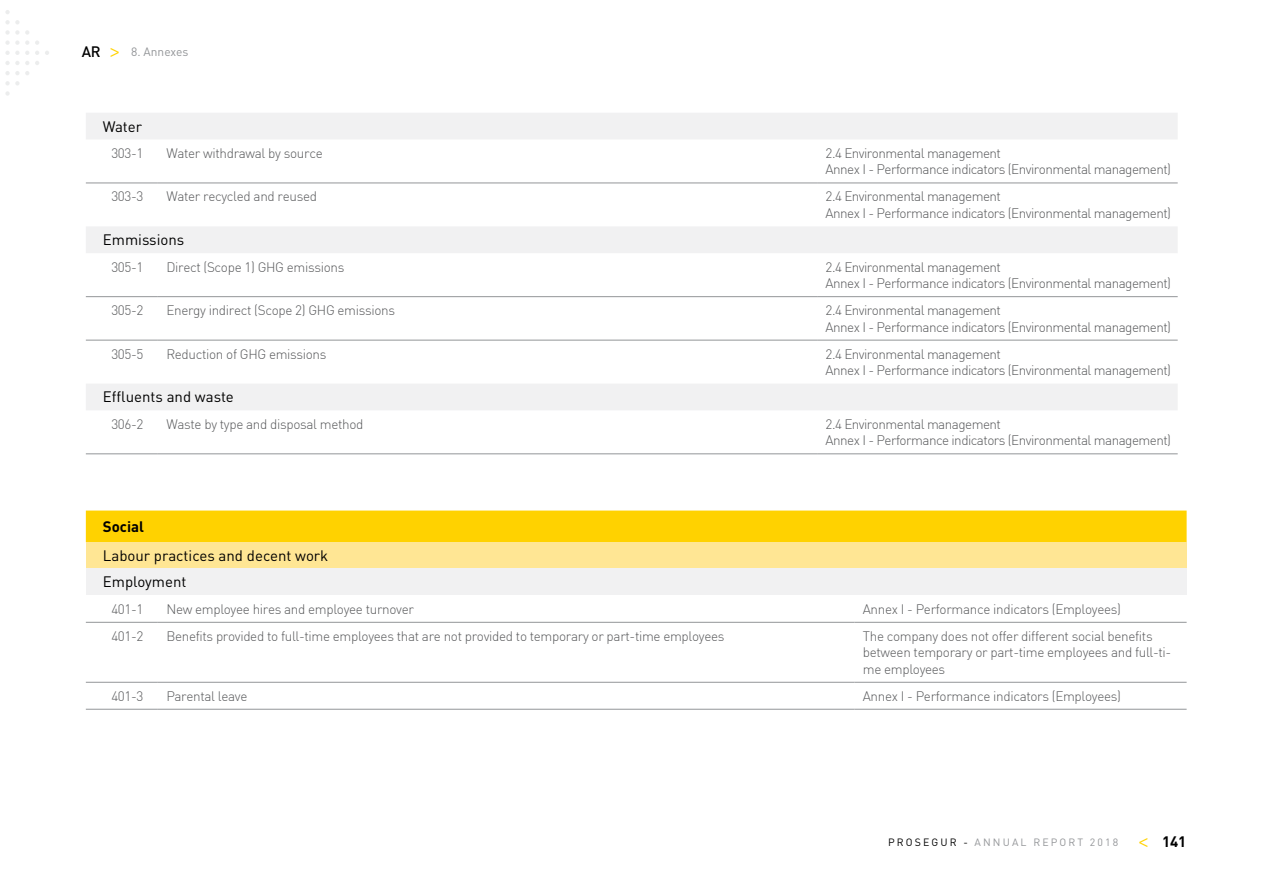
<style>
.page{position:relative;width:1263px;height:895px;background:#fff}
.page>*{position:absolute;margin:0;border:0;box-sizing:border-box;transform-origin:0 0}
.t1{font:700 18px "Minion Pro";color:#ffd200}
.t2{font:15px/26.8px "DIN";color:#000}
.t3{font:700 15px "DIN";color:#000}
.t4{font:500 15px "DIN Pro";color:#000}
.t5{font:300 13.5px/16.5px "DIN";letter-spacing:-.025em;color:#58595b}
.t6{font:12px "DIN";color:#939598}
.t7{font:10.5px "DIN";letter-spacing:.2em;color:#939598}
.s1{color:#000}
</style>
<div class="page">
<svg style="left:5px;top:10px;width:5px;height:4px"></svg>
<svg style="left:5px;top:20px;width:24px;height:25px"></svg>
<svg style="left:35px;top:41px;width:4px;height:4px"></svg>
<svg style="left:5px;top:51px;width:24px;height:4px"></svg>
<svg style="left:35px;top:51px;width:4px;height:4px"></svg>
<svg style="left:45px;top:51px;width:4px;height:4px"></svg>
<svg style="left:5px;top:61px;width:24px;height:4px"></svg>
<svg style="left:35px;top:61px;width:4px;height:4px"></svg>
<svg style="left:5px;top:71px;width:24px;height:4px"></svg>
<svg style="left:5px;top:81px;width:14px;height:15px"></svg>
<svg style="left:86px;top:113px;width:1091px;height:297px"></svg>
<hr style="left:86px;top:183px;width:72px;height:1px;background:#939598">
<hr style="left:158px;top:183px;width:659px;height:1px;background:#939598">
<hr style="left:86px;top:296px;width:72px;height:1px;background:#939598">
<hr style="left:158px;top:296px;width:659px;height:1px;background:#939598">
<hr style="left:86px;top:340px;width:72px;height:1px;background:#939598">
<hr style="left:158px;top:340px;width:659px;height:1px;background:#939598">
<hr style="left:86px;top:454px;width:72px;height:1px;background:#939598">
<hr style="left:158px;top:454px;width:659px;height:1px;background:#939598">
<hr style="left:817px;top:183px;width:360px;height:1px;background:#939598">
<hr style="left:817px;top:296px;width:360px;height:1px;background:#939598">
<hr style="left:817px;top:340px;width:360px;height:1px;background:#939598">
<hr style="left:817px;top:454px;width:360px;height:1px;background:#939598">
<div style="left:86px;top:510px;width:1100px;height:32px;background:#ffd200"></div>
<div style="left:86px;top:542px;width:1100px;height:26px;background:#ffe694"></div>
<div style="left:86px;top:568px;width:1100px;height:27px;background:#f1f1f2"></div>
<hr style="left:86px;top:622px;width:72px;height:1px;background:#939598">
<hr style="left:158px;top:622px;width:696px;height:1px;background:#939598">
<hr style="left:86px;top:682px;width:72px;height:1px;background:#939598">
<hr style="left:158px;top:682px;width:696px;height:1px;background:#939598">
<hr style="left:86px;top:709px;width:72px;height:1px;background:#939598">
<hr style="left:158px;top:709px;width:696px;height:1px;background:#939598">
<hr style="left:854px;top:622px;width:332px;height:1px;background:#939598">
<hr style="left:854px;top:682px;width:332px;height:1px;background:#939598">
<hr style="left:854px;top:709px;width:332px;height:1px;background:#939598">
<p class="t4" style="left:82px;top:42px;width:20px">AR</p>
<h1 class="t1" style="left:110px;top:39px;width:11px">&gt;</h1>
<p class="t6" style="left:131px;top:44px;width:59px">8. Annexes</p>
<p class="t2" style="left:103px;top:112px;width:41px">Water</p>
<p class="t5" style="left:111px;top:145px;width:34px">303-1</p>
<p class="t5" style="left:166px;top:145px;width:158px">Water withdrawal by source</p>
<p class="t5" style="left:825px;top:145px;width:347px">2.4 Environmental management<br>Annex I - Performance indicators (Environmental management)</p>
<p class="t5" style="left:111px;top:188px;width:34px">303-3</p>
<p class="t5" style="left:166px;top:188px;width:152px">Water recycled and reused</p>
<p class="t5" style="left:825px;top:188px;width:347px">2.4 Environmental management<br>Annex I - Performance indicators (Environmental management)</p>
<p class="t2" style="left:103px;top:226px;width:83px">Emmissions</p>
<p class="t5" style="left:111px;top:258px;width:34px">305-1</p>
<p class="t5" style="left:166px;top:258px;width:179px">Direct (Scope 1) GHG emissions</p>
<p class="t5" style="left:825px;top:258px;width:347px">2.4 Environmental management<br>Annex I - Performance indicators (Environmental management)</p>
<p class="t5" style="left:111px;top:302px;width:34px">305-2</p>
<p class="t5" style="left:166px;top:302px;width:230px">Energy indirect (Scope 2) GHG emissions</p>
<p class="t5" style="left:825px;top:302px;width:347px">2.4 Environmental management<br>Annex I - Performance indicators (Environmental management)</p>
<p class="t5" style="left:111px;top:345px;width:34px">305-5</p>
<p class="t5" style="left:166px;top:345px;width:162px">Reduction of GHG emissions</p>
<p class="t5" style="left:825px;top:345px;width:347px">2.4 Environmental management<br>Annex I - Performance indicators (Environmental management)</p>
<p class="t2" style="left:103px;top:383px;width:132px">Effluents and waste</p>
<p class="t5" style="left:111px;top:416px;width:34px">306-2</p>
<p class="t5" style="left:166px;top:416px;width:199px">Waste by type and disposal method</p>
<p class="t5" style="left:825px;top:416px;width:347px">2.4 Environmental management<br>Annex I - Performance indicators (Environmental management)</p>
<p class="t3" style="left:103px;top:516px;width:43px">Social</p>
<p class="t2" style="left:103px;top:541px;width:227px">Labour practices and decent work<br>Employment</p>
<p class="t5" style="left:111px;top:600px;width:34px">401-1</p>
<p class="t5" style="left:166px;top:600px;width:249px">New employee hires and employee turnover</p>
<p class="t5" style="left:862px;top:600px;width:259px">Annex I - Performance indicators (Employees)</p>
<p class="t5" style="left:111px;top:627px;width:34px">401-2</p>
<p class="t5" style="left:166px;top:627px;width:559px">Benefits provided to full-time employees that are not provided to temporary or part-time employees</p>
<p class="t5" style="left:862px;top:627px;width:310px">The company does not offer different social benefits between temporary or part-time employees and full-ti&shy;me employees</p>
<p class="t5" style="left:111px;top:687px;width:34px">401-3</p>
<p class="t5" style="left:166px;top:687px;width:82px">Parental leave</p>
<p class="t5" style="left:862px;top:687px;width:259px">Annex I - Performance indicators (Employees)</p>
<p class="t7" style="left:888px;top:836px;width:231px"><span class="s1">PROSEGUR -</span> ANNUAL REPORT 2018</p>
<h1 class="t1" style="left:1148px;top:856px;width:11px;rotate:-180deg">&gt;</h1>
<p class="t3" style="left:1161px;top:832px;width:26px">141</p>
</div>
